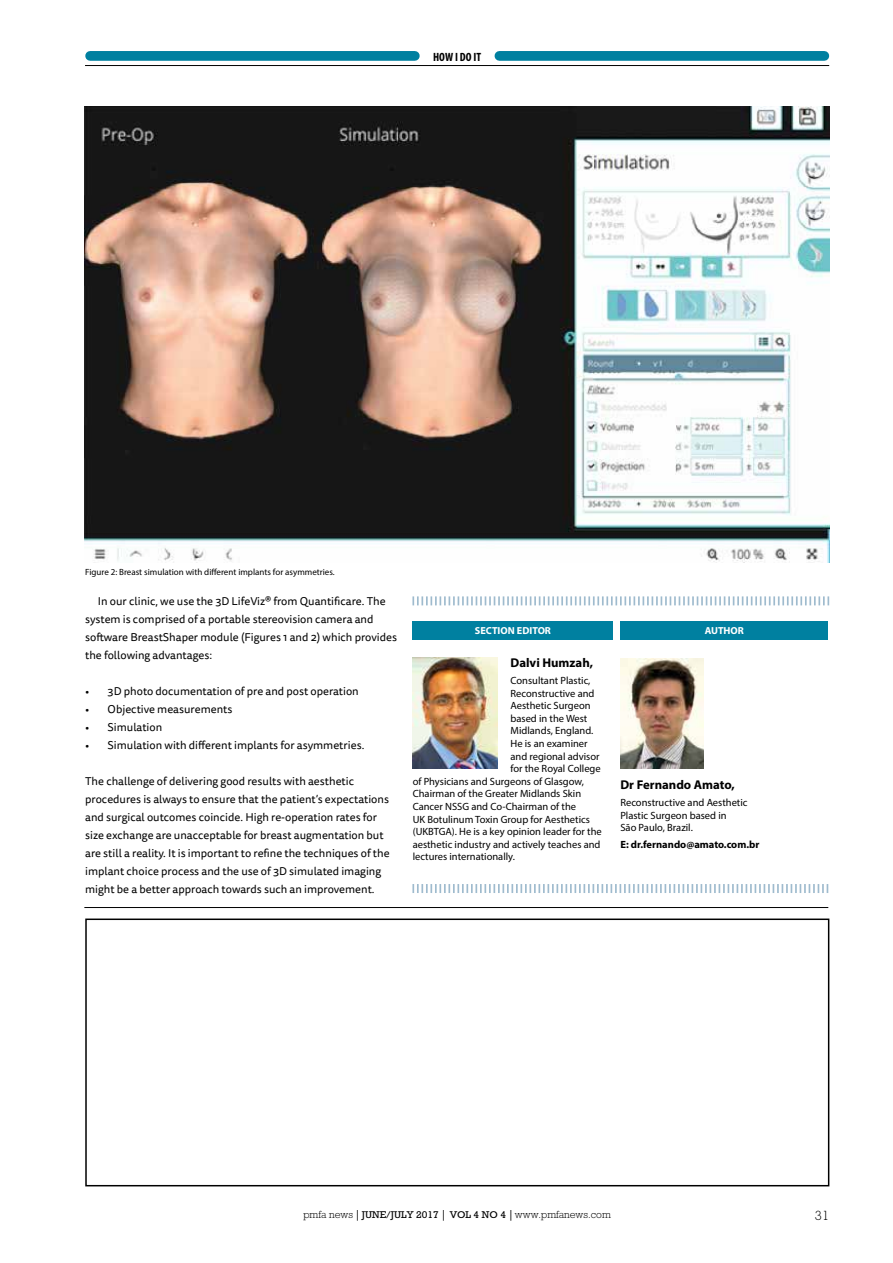
<style>
.page{position:relative;width:893px;height:1263px;background:#fff}
.page>*{position:absolute;margin:0;border:0;box-sizing:border-box;transform-origin:0 0}
.t1{font:300 13.5px "Rockwell";color:#000}
.t2{font:700 12.75px "Myriad Pro";color:#000}
.t3{font:700 condensed 12px "Myriad Pro";color:#000}
.t4{font:11.25px/18px "Tisa Sans Pro";color:#000}
.t5{font:10.5px/12.6px "Myriad Pro";color:#000}
.t6{font:300 10.5px "Rockwell";color:#000}
.t7{font:700 10.5px "Myriad Pro";color:#000}
.t8{font:700 10.2px "Myriad Pro";color:#fff}
.t9{font:9px "Myriad Pro";color:#000}
.s1{font-family:"Adobe Caslon Pro";font-weight:700}
.s2{font-weight:400;font-size:10.05px}
</style>
<div class="page">
<hr style="left:85px;top:65px;width:744px;height:1px;background:#000">
<div style="left:90px;top:51px;width:325px;height:10px;background:#0080a0"></div>
<div style="left:499px;top:51px;width:325px;height:10px;background:#0080a0"></div>
<div style="left:85px;top:918px;width:744px;height:268px;border:2px solid #000"></div>
<hr style="left:84px;top:907px;width:744px;height:1px;background:#000">
<svg style="left:412px;top:596px;width:417px;height:9px"></svg>
<div style="left:620px;top:621px;width:208px;height:19px;background:#0080a0"></div>
<svg style="left:412px;top:884px;width:416px;height:9px"></svg>
<div style="left:412px;top:621px;width:201px;height:19px;background:#0080a0"></div>
<img style="left:413px;top:658px;width:85px;height:110px">
<img style="left:621px;top:658px;width:83px;height:110px">
<img style="left:84px;top:106px;width:745px;height:456px">
<p class="t3" style="left:433px;top:49px;width:50px">HOW I DO IT</p>
<p class="t9" style="left:85px;top:566px;width:251px">Figure 2: Breast simulation with different implants for asymmetries.</p>
<p class="t4" style="left:85px;top:592px;width:313px;text-indent:13px">In our clinic, we use the 3D LifeViz® from Quantificare. The system is comprised of a portable stereovision camera and software BreastShaper module (Figures 1 and 2) which provides the following advantages:</p>
<p class="t4" style="left:85px;top:682px;width:275px">• 3D photo documentation of pre and post operation</p>
<p class="t4" style="left:85px;top:700px;width:149px">• Objective measurements</p>
<p class="t4" style="left:85px;top:718px;width:79px">• Simulation</p>
<p class="t4" style="left:85px;top:736px;width:281px">• Simulation with different implants for asymmetries.</p>
<p class="t4" style="left:85px;top:772px;width:306px">The challenge of delivering good results with aesthetic procedures is always to ensure that the patient’s expectations and surgical outcomes coincide. High re-operation rates for size exchange are unacceptable for breast augmentation but are still a reality. It is important to refine the techniques of the implant choice process and the use of 3D simulated imaging might be a better approach towards such an improvement.</p>
<p class="t8" style="left:475px;top:624px;width:78px">SECTION EDITOR</p>
<p class="t2" style="left:510px;top:654px;width:84px">Dalvi Humzah,</p>
<p class="t5" style="left:510px;top:674px;width:81px">Consultant Plastic,</p>
<p class="t5" style="left:510px;top:687px;width:86px">Reconstructive and</p>
<p class="t5" style="left:510px;top:699px;width:82px">Aesthetic Surgeon</p>
<p class="t5" style="left:510px;top:712px;width:78px">based in the West</p>
<p class="t5" style="left:510px;top:724px;width:84px">Midlands, England.</p>
<p class="t5" style="left:510px;top:737px;width:79px">He is an examiner</p>
<p class="t5" style="left:510px;top:750px;width:91px">and regional advisor</p>
<p class="t5" style="left:510px;top:762px;width:92px">for the Royal College</p>
<p class="t5" style="left:413px;top:775px;width:173px">of Physicians and Surgeons of Glasgow,</p>
<p class="t5" style="left:413px;top:787px;width:170px">Chairman of the Greater Midlands Skin</p>
<p class="t5" style="left:413px;top:800px;width:165px">Cancer NSSG and Co-Chairman of the</p>
<p class="t5" style="left:413px;top:813px;width:179px">UK Botulinum Toxin Group for Aesthetics</p>
<p class="t5" style="left:413px;top:825px;width:191px">(UKBTGA). He is a key opinion leader for the</p>
<p class="t5" style="left:413px;top:838px;width:189px">aesthetic industry and actively teaches and</p>
<p class="t5" style="left:413px;top:850px;width:104px">lectures internationally.</p>
<p class="t8" style="left:705px;top:624px;width:41px">AUTHOR</p>
<p class="t2" style="left:620px;top:776px;width:116px">Dr Fernando Amato,</p>
<p class="t5" style="left:620px;top:796px;width:129px">Reconstructive and Aesthetic<br>Plastic Surgeon based in<br>São Paulo, Brazil.</p>
<p class="t7" style="left:620px;top:838px;width:140px">E: dr.fernando@amato.com.br</p>
<p class="t6" style="left:303px;top:1209px;width:309px">pmfa news <span class="s1">|</span> <span class="s2">JUNE/JULY 2017</span> <span class="s1">|</span> <span class="s2">VOL 4 NO 4</span> <span class="s1">|</span> www.pmfanews.com</p>
<p class="t1" style="left:815px;top:1208px;width:16px">31</p>
</div>
